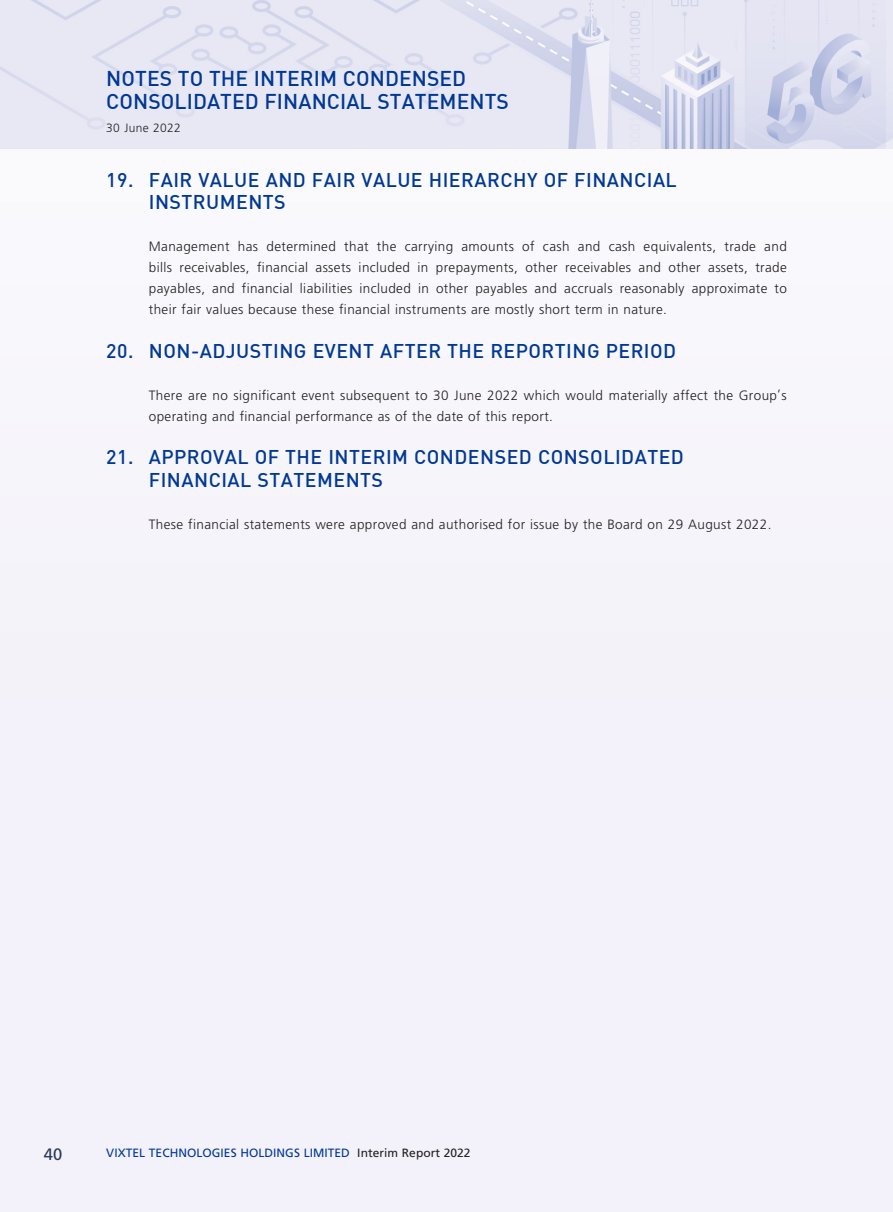
<style>
.page{position:relative;width:893px;height:1212px;background:#f3f1f9}
.page>*{position:absolute;margin:0;border:0;box-sizing:border-box;transform-origin:0 0}
.t1{font:21px/22.5px "DIN Medium";letter-spacing:.005em;color:#003894}
.t2{font:19.5px/22.5px "DIN Medium";letter-spacing:.025em;color:#003894}
.t3{font:16.5px "Frutiger LT Std";color:#283b58}
.t4{font:300 13.5px/21px "Frutiger LT Std";letter-spacing:.03em;color:#231f20;text-align:justify}
.t5{font:12px "Frutiger LT Std";letter-spacing:.005em;color:#003894}
.t6{font:300 12px "Frutiger LT Std";letter-spacing:.03em;color:#231f20}
.s1{color:#231f20}
</style>
<div class="page">
<img style="left:0;top:0;width:893px;height:148px">
<h1 class="t1" style="left:106px;top:67px;width:404px">NOTES TO THE INTERIM CONDENSED<br>CONSOLIDATED FINANCIAL STATEMENTS</h1>
<p class="t6" style="left:106px;top:121px;width:76px">30 June 2022</p>
<h2 class="t2" style="left:149px;top:168px;width:529px;text-indent:-43px">19. FAIR VALUE AND FAIR VALUE HIERARCHY OF FINANCIAL<br>INSTRUMENTS</h2>
<p class="t4" style="left:149px;top:236px;width:640px">Management has determined that the carrying amounts of cash and cash equivalents, trade and bills receivables, financial assets included in prepayments, other receivables and other assets, trade payables, and financial liabilities included in other payables and accruals reasonably approximate to their fair values because these financial instruments are mostly short term in nature.</p>
<h2 class="t2" style="left:106px;top:339px;width:571px">20. NON-ADJUSTING EVENT AFTER THE REPORTING PERIOD</h2>
<p class="t4" style="left:149px;top:385px;width:639px">There are no significant event subsequent to 30 June 2022 which would materially affect the Group’s operating and financial performance as of the date of this report.</p>
<h2 class="t2" style="left:149px;top:445px;width:537px;text-indent:-43px">21. APPROVAL OF THE INTERIM CONDENSED CONSOLIDATED<br>FINANCIAL STATEMENTS</h2>
<p class="t4" style="left:149px;top:514px;width:624px">These financial statements were approved and authorised for issue by the Board on 29 August 2022.</p>
<p class="t3" style="left:44px;top:1144px;width:20px">40</p>
<p class="t5" style="left:106px;top:1145px;width:366px">VIXTEL TECHNOLOGIES HOLDINGS LIMITED <span class="s1">Interim Report 2022</span></p>
</div>
